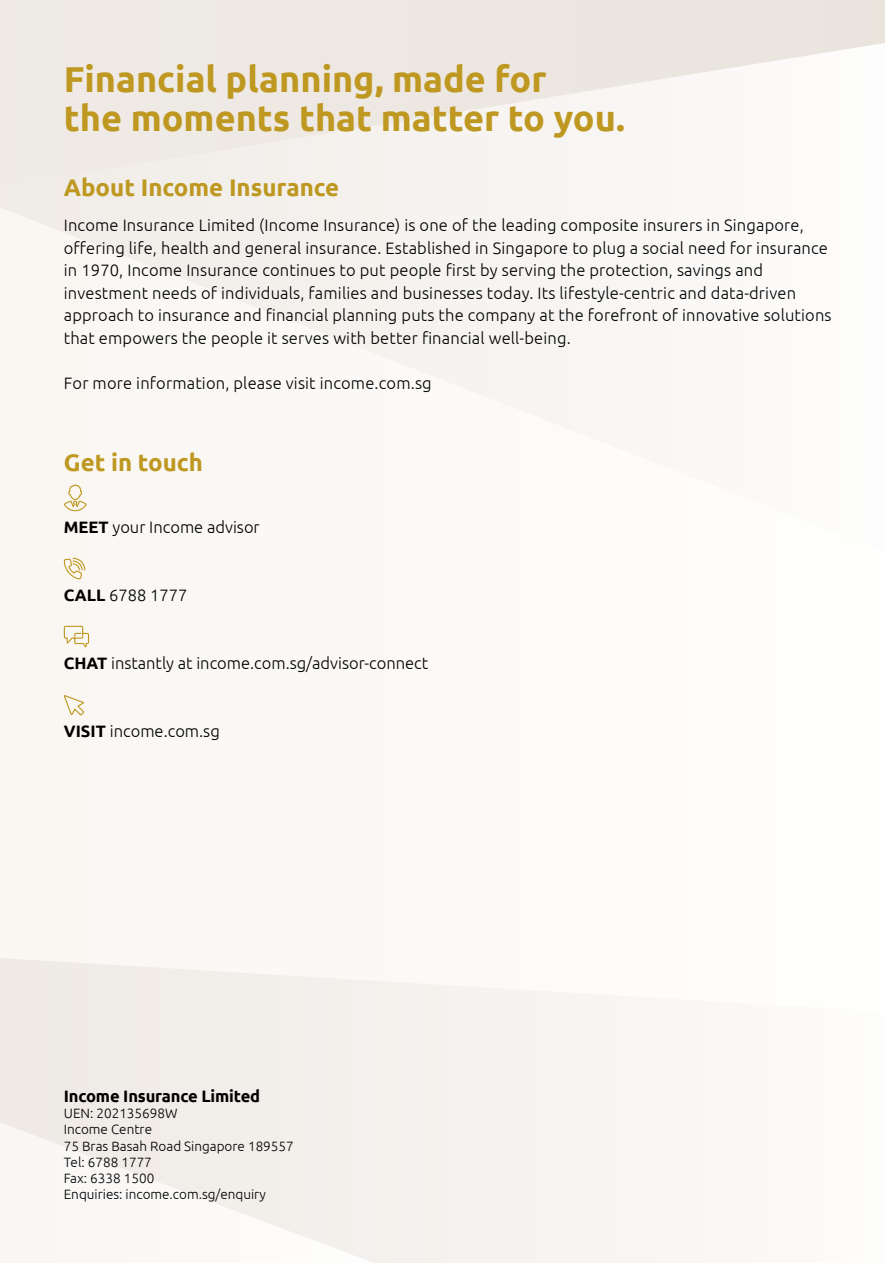
<style>
.page{position:relative;width:885px;height:1263px;background:#fff}
.page>*{position:absolute;margin:0;border:0;box-sizing:border-box;transform-origin:0 0}
.t1{font:700 36px/39px "Ubuntu";color:#be9820}
.t2{font:700 24px "Ubuntu";color:#be9820}
.t3{font:300 16.5px/22.5px "Ubuntu";letter-spacing:.01em;color:#000}
.t4{font:700 16.5px "Ubuntu";letter-spacing:-.01em;color:#000}
.t5{font:300 13.5px/16.2px "Ubuntu";color:#000}
.s1{font-weight:700}
</style>
<div class="page">
<div style="left:0;top:0;width:884px;height:1263px;background:#fbf9f7"></div>
<div style="left:0;top:186px;width:337px;height:152px;background:#f4f0ed"></div>
<div style="left:0;top:958px;width:398px;height:305px;background:#f2eeea"></div>
<svg style="left:0;top:1122px;width:374px;height:141px"></svg>
<svg style="left:0;top:0;width:884px;height:186px"></svg>
<svg style="left:63px;top:484px;width:24px;height:28px"></svg>
<svg style="left:64px;top:557px;width:22px;height:23px"></svg>
<svg style="left:63px;top:625px;width:27px;height:22px"></svg>
<svg style="left:63px;top:695px;width:22px;height:21px"></svg>
<h1 class="t1" style="left:64px;top:59px;width:562px">Financial planning, made for<br>the moments that matter to you.</h1>
<h2 class="t2" style="left:64px;top:173px;width:277px">About Income Insurance</h2>
<p class="t3" style="left:64px;top:214px;width:769px">Income Insurance Limited (Income Insurance) is one of the leading composite insurers in Singapore, offering life, health and general insurance. Established in Singapore to plug a social need for insurance in 1970, Income Insurance continues to put people first by serving the protection, savings and investment needs of individuals, families and businesses today. Its lifestyle-centric and data-driven approach to insurance and financial planning puts the company at the forefront of innovative solutions that empowers the people it serves with better financial well-being.</p>
<p class="t3" style="left:64px;top:371px;width:369px">For more information, please visit income.com.sg</p>
<h2 class="t2" style="left:64px;top:448px;width:141px">Get in touch</h2>
<p class="t3" style="left:64px;top:515px;width:197px"><span class="s1">MEET</span> your Income advisor</p>
<p class="t3" style="left:64px;top:583px;width:125px"><span class="s1">CALL</span> 6788 1777</p>
<p class="t3" style="left:64px;top:651px;width:366px"><span class="s1">CHAT</span> instantly at income.com.sg/advisor-connect</p>
<p class="t3" style="left:64px;top:719px;width:157px"><span class="s1">VISIT</span> income.com.sg</p>
<p class="t4" style="left:64px;top:1086px;width:198px">Income Insurance Limited</p>
<p class="t5" style="left:64px;top:1105px;width:231px">UEN: 202135698W<br>Income Centre<br>75 Bras Basah Road Singapore 189557<br>Tel: 6788 1777<br>Fax: 6338 1500<br>Enquiries: income.com.sg/enquiry</p>
</div>
